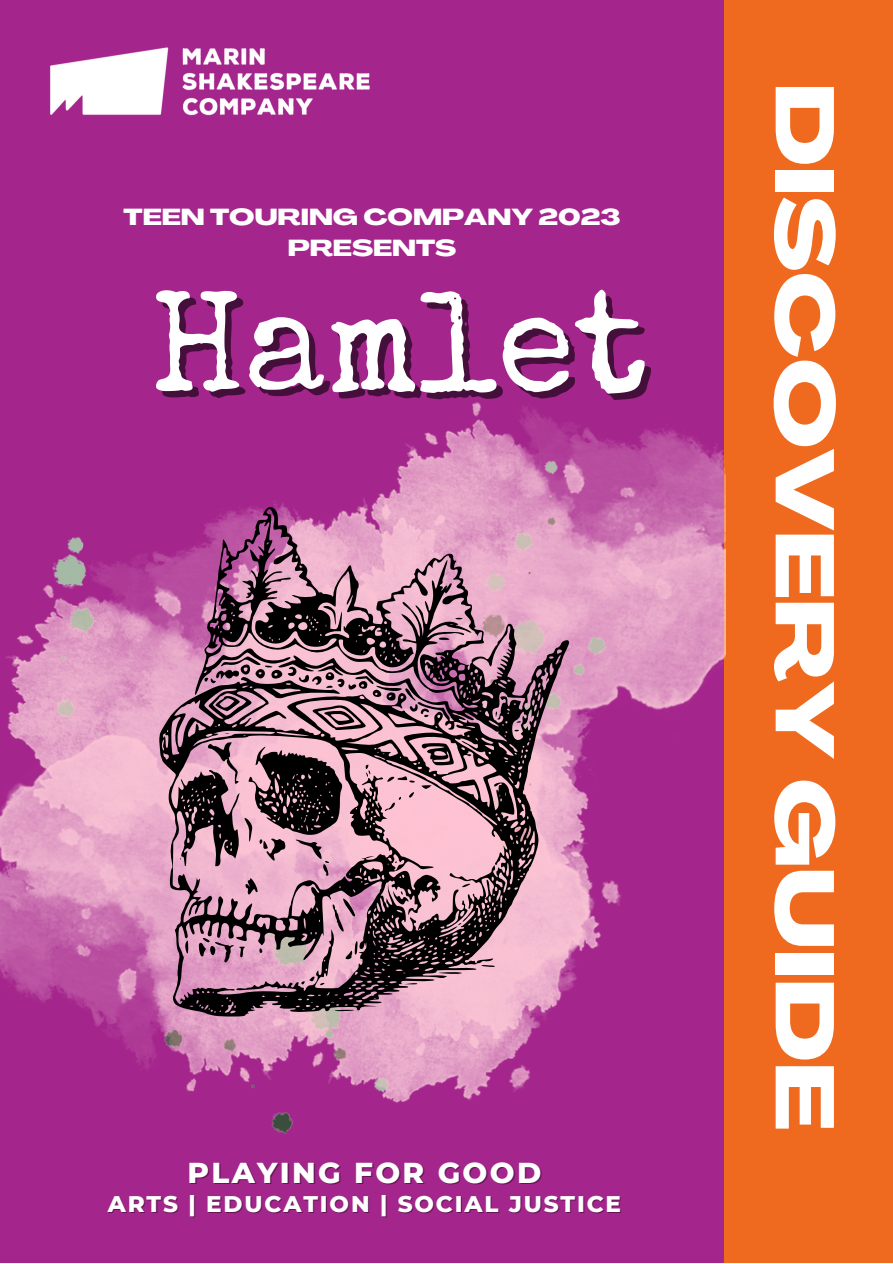
<style>
.page{position:relative;width:893px;height:1264px;background:#fff}
.page>*{position:absolute;margin:0;border:0;box-sizing:border-box;transform-origin:0 0}
.t1{font:143.1px "Special Elite";color:#fff}
.t2{font:800 81.3px "Agrandir Grand";color:#fff}
.t3{font:800 29.4px "Montserrat";letter-spacing:.08em;color:#fff}
.t4{font:800 23.1px "Montserrat";letter-spacing:.08em;color:#fff}
.t5{font:800 22.8px/31.5px "Agrandir Grand";color:#fff;text-align:center}
</style>
<div class="page">
<div style="left:0;top:0;width:892px;height:1262px;background:#ef6a1f"></div>
<div style="left:0;top:0;width:723px;height:1262px;background:#a4258c"></div>
<img style="left:0;top:402px;width:725px;height:731px">
<img style="left:50px;top:47px;width:320px;height:69px">
<svg style="left:159px;top:505px;width:410px;height:511px;background:#a3768c"></svg>
<p class="t5" style="left:124px;top:203px;width:498px">TEEN TOURING COMPANY 2023<br>PRESENTS</p>
<h1 class="t1" style="left:150px;top:288px;width:499px">Hamlet</h1>
<p class="t3" style="left:187px;top:1153px;width:355px">PLAYING FOR GOOD</p>
<p class="t4" style="left:108px;top:1189px;width:515px">ARTS | EDUCATION | SOCIAL JUSTICE</p>
<h2 class="t2" style="left:836px;top:83px;width:1048px;rotate:90deg">DISCOVERY GUIDE</h2>
</div>
